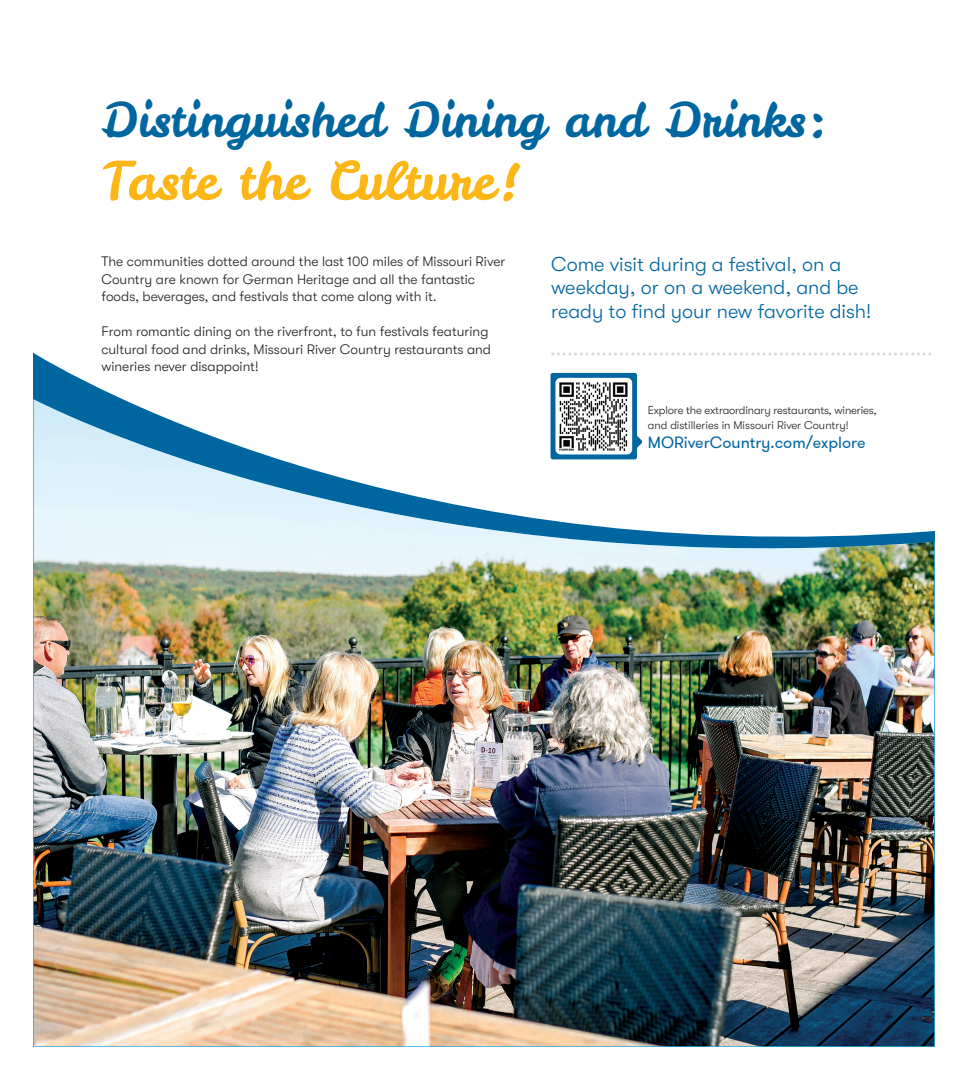
<style>
.page{position:relative;width:968px;height:1080px;background:#fff}
.page>*{position:absolute;margin:0;border:0;box-sizing:border-box;transform-origin:0 0}
.t1{font:52.5px "Leckerli One";color:#fcb615}
.t2{font:47.5px "Leckerli One";color:#0066a0}
.t3{font:300 20px/23.8px "GT Walsheim Pro";color:#0066a0}
.t4{font:16.25px "GT Walsheim Pro";color:#0066a0}
.t5{font:300 13.75px/17.5px "GT Walsheim Pro";color:#231f20}
.t6{font:300 11.25px/15px "GT Walsheim Pro";letter-spacing:-.01em;color:#231f20}
</style>
<div class="page">
<img style="left:34px;top:399px;width:900px;height:647px">
<svg style="left:551px;top:353px;width:380px;height:3px"></svg>
<svg style="left:550px;top:373px;width:92px;height:86px"></svg>
<div style="left:555px;top:378px;width:77px;height:76px;background:#fff;border-radius:5px"></div>
<img style="left:559px;top:382px;width:69px;height:68px">
<p class="t2" style="left:101px;top:88px;width:728px">Distinguished Dining and Drinks:</p>
<p class="t1" style="left:101px;top:146px;width:421px">Taste the Culture!</p>
<p class="t5" style="left:101px;top:253px;width:405px">The communities dotted around the last 100 miles of Missouri River<br>Country are known for German Heritage and all the fantastic foods, beverages, and festivals that come along with it.</p>
<p class="t5" style="left:101px;top:323px;width:391px">From romantic dining on the riverfront, to fun festivals featuring cultural food and drinks, Missouri River Country restaurants and wineries never disappoint!</p>
<p class="t3" style="left:551px;top:252px;width:321px">Come visit during a festival, on a weekday, or on a weekend, and be ready to find your new favorite dish!</p>
<p class="t6" style="left:648px;top:403px;width:230px">Explore the extraordinary restaurants, wineries, and distilleries in Missouri River Country!</p>
<p class="t4" style="left:648px;top:432px;width:219px">MORiverCountry.com/explore</p>
</div>
